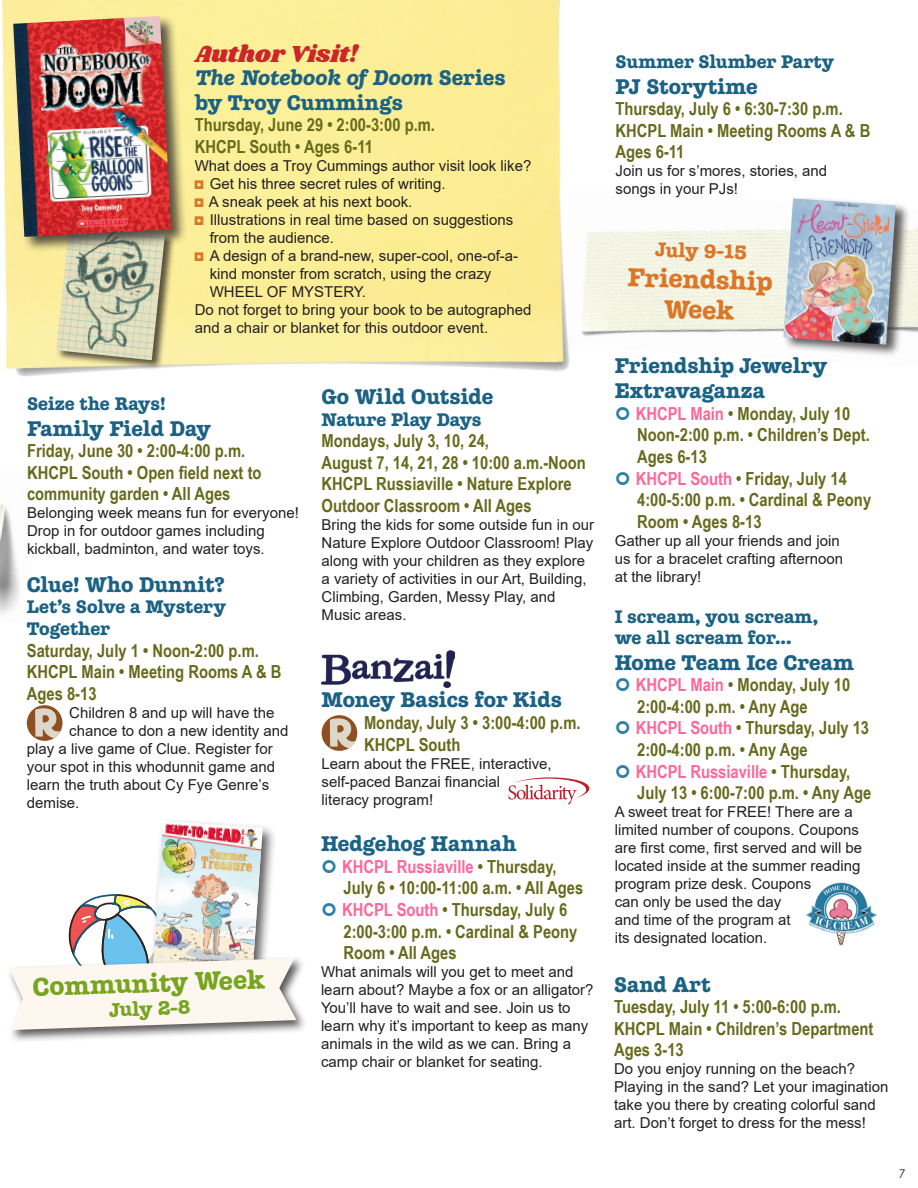
<style>
.page{position:relative;width:918px;height:1188px;background:#fff}
.page>*{position:absolute;margin:0;border:0;box-sizing:border-box;transform-origin:0 0}
.t1{font:25.5px/30.6px "Margot";color:#db7727;text-align:center}
.t2{font:25.5px "Margot";color:#77a51e}
.t3{font:24px "Shrikhand";color:#ce2528}
.t4{font:21px/25.2px "Margot";letter-spacing:-.005em;color:#1b6284}
.t5{font:italic 21px "Margot";letter-spacing:-.005em;color:#1b6284}
.t6{font:19.5px "Margot";color:#db7727}
.t7{font:19.5px "Margot";color:#77a51e}
.t8{font:700 18px/21.6px "Arial Narrow";color:#666a1c}
.t9{font:18px/21.6px "Margot";letter-spacing:-.005em;color:#1b6284}
.t10{font:15px/18px "Arial";color:#231f20}
.t11{font:12px "Century Gothic";color:#231f20}
.s1{font-style:normal}
.s2{font-family:"Arial Narrow";font-weight:700;font-size:18px;color:#db7727}
.s3{color:#f69}
</style>
<div class="page">
<img style="left:2px;top:0;width:559px;height:376px">
<img style="left:560px;top:189px;width:358px;height:178px">
<div style="left:55px;top:223px;width:121px;height:148px;background:#231f20;opacity:.75"></div>
<img style="left:56px;top:253px;width:109px;height:107px">
<div style="left:12px;top:15px;width:175px;height:238px;background:#231f20;opacity:.75"></div>
<img style="left:13px;top:16px;width:158px;height:221px">
<img style="left:322px;top:651px;width:133px;height:37px">
<svg style="left:508px;top:777px;width:81px;height:28px"></svg>
<img style="left:0;top:505px;width:20px;height:109px">
<svg style="left:27px;top:705px;width:36px;height:36px"></svg>
<img style="left:806px;top:882px;width:71px;height:64px">
<div style="left:782px;top:195px;width:128px;height:162px;background:#231f20;opacity:.75"></div>
<img style="left:783px;top:198px;width:113px;height:147px">
<div style="left:7px;top:955px;width:301px;height:88px;background:#231f20;opacity:.75"></div>
<svg style="left:9px;top:821px;width:288px;height:209px"></svg>
<svg style="left:322px;top:715px;width:35px;height:36px"></svg>
<p class="t3" style="left:195px;top:37px;width:165px">Author Visit!</p>
<p class="t5" style="left:195px;top:65px;width:313px">The Notebook of Doom <span class="s1">Series</span></p>
<p class="t4" style="left:195px;top:90px;width:210px">by Troy Cummings</p>
<p class="t8" style="left:195px;top:113px;width:242px">Thursday, June 29 • 2:00-3:00 p.m.<br>KHCPL South • Ages 6-11</p>
<p class="t10" style="left:195px;top:157px;width:338px">What does a Troy Cummings author visit look like?</p>
<p class="t10" style="left:195px;top:175px;width:252px"><span class="s2">◘</span> Get his three secret rules of writing.</p>
<p class="t10" style="left:195px;top:193px;width:219px"><span class="s2">◘</span> A sneak peek at his next book.</p>
<p class="t10" style="left:195px;top:211px;width:320px"><span class="s2">◘</span> Illustrations in real time based on suggestions</p>
<p class="t10" style="left:210px;top:229px;width:126px">from the audience.</p>
<p class="t10" style="left:195px;top:247px;width:325px"><span class="s2">◘</span> A design of a brand-new, super-cool, one-of-a-</p>
<p class="t10" style="left:210px;top:265px;width:283px">kind monster from scratch, using the crazy</p>
<p class="t10" style="left:210px;top:283px;width:158px">WHEEL OF MYSTERY.</p>
<p class="t10" style="left:195px;top:301px;width:338px">Do not forget to bring your book to be autographed</p>
<p class="t10" style="left:195px;top:319px;width:295px">and a chair or blanket for this outdoor event.</p>
<p class="t9" style="left:27px;top:393px;width:140px">Seize the Rays!</p>
<p class="t4" style="left:27px;top:416px;width:186px">Family Field Day</p>
<p class="t8" style="left:27px;top:439px;width:236px">Friday, June 30 • 2:00-4:00 p.m.<br>KHCPL South • Open field next to community garden • All Ages</p>
<p class="t10" style="left:27px;top:504px;width:273px">Belonging week means fun for everyone!<br>Drop in for outdoor games including kickball, badminton, and water toys.</p>
<p class="t4" style="left:27px;top:572px;width:199px">Clue! Who Dunnit?</p>
<p class="t9" style="left:27px;top:596px;width:201px">Let’s Solve a Mystery<br>Together</p>
<p class="t8" style="left:27px;top:639px;width:256px">Saturday, July 1 • Noon-2:00 p.m.<br>KHCPL Main • Meeting Rooms A &amp; B<br>Ages 8-13</p>
<p class="t10" style="left:69px;top:704px;width:207px">Children 8 and up will have the</p>
<p class="t10" style="left:69px;top:722px;width:221px">chance to don a new identity and</p>
<p class="t10" style="left:27px;top:740px;width:247px">play a live game of Clue. Register for</p>
<p class="t10" style="left:27px;top:758px;width:250px">your spot in this whodunnit game and</p>
<p class="t10" style="left:27px;top:776px;width:244px">learn the truth about Cy Fye Genre’s</p>
<p class="t10" style="left:27px;top:794px;width:54px">demise.</p>
<p class="t2" style="left:32px;top:972px;width:234px;rotate:-2deg">Community Week</p>
<p class="t7" style="left:109px;top:999px;width:83px;rotate:-2deg">July 2-8</p>
<p class="t4" style="left:322px;top:384px;width:173px">Go Wild Outside</p>
<p class="t9" style="left:322px;top:409px;width:161px">Nature Play Days</p>
<p class="t8" style="left:322px;top:429px;width:266px">Mondays, July 3, 10, 24,<br>August 7, 14, 21, 28 • 10:00 a.m.-Noon<br>KHCPL Russiaville • Nature Explore<br>Outdoor Classroom • All Ages</p>
<p class="t10" style="left:322px;top:516px;width:274px">Bring the kids for some outside fun in our Nature Explore Outdoor Classroom! Play along with your children as they explore a variety of activities in our Art, Building, Climbing, Garden, Messy Play, and Music areas.</p>
<p class="t4" style="left:322px;top:688px;width:242px">Money Basics for Kids</p>
<p class="t8" style="left:364px;top:711px;width:218px">Monday, July 3 • 3:00-4:00 p.m.</p>
<p class="t8" style="left:364px;top:733px;width:98px">KHCPL South</p>
<p class="t10" style="left:322px;top:754px;width:232px">Learn about the FREE, interactive, self-paced Banzai financial<br>literacy program!</p>
<p class="t4" style="left:321px;top:831px;width:197px">Hedgehog Hannah</p>
<p class="t8" style="left:342px;top:855px;width:243px"><span class="s3">KHCPL Russiaville</span> • Thursday,<br>July 6 • 10:00-11:00 a.m. • All Ages</p>
<p class="t8" style="left:342px;top:898px;width:237px"><span class="s3">KHCPL South</span> • Thursday, July 6<br>2:00-3:00 p.m. • Cardinal &amp; Peony<br>Room • All Ages</p>
<p class="t10" style="left:321px;top:963px;width:274px">What animals will you get to meet and learn about? Maybe a fox or an alligator?<br>You’ll have to wait and see. Join us to learn why it’s important to keep as many animals in the wild as we can. Bring a camp chair or blanket for seating.</p>
<p class="t9" style="left:616px;top:51px;width:220px">Summer Slumber Party</p>
<p class="t4" style="left:616px;top:74px;width:144px">PJ Storytime</p>
<p class="t8" style="left:616px;top:97px;width:256px">Thursday, July 6 • 6:30-7:30 p.m.<br>KHCPL Main • Meeting Rooms A &amp; B<br>Ages 6-11</p>
<p class="t10" style="left:616px;top:162px;width:213px">Join us for s’mores, stories, and songs in your PJs!</p>
<p class="t6" style="left:656px;top:238px;width:93px;rotate:2deg">July 9-15</p>
<p class="t1" style="left:628px;top:262px;width:147px;rotate:2deg">Friendship<br>Week</p>
<p class="t4" style="left:615px;top:353px;width:214px">Friendship Jewelry<br>Extravaganza</p>
<p class="t8" style="left:636px;top:402px;width:236px"><span class="s3">KHCPL Main</span> • Monday, July 10<br>Noon-2:00 p.m. • Children’s Dept.<br>Ages 6-13</p>
<p class="t8" style="left:636px;top:466px;width:237px"><span class="s3">KHCPL South</span> • Friday, July 14<br>4:00-5:00 p.m. • Cardinal &amp; Peony<br>Room • Ages 8-13</p>
<p class="t10" style="left:615px;top:531px;width:230px">Gather up all your friends and join us for a bracelet crafting afternoon at the library!</p>
<p class="t9" style="left:615px;top:606px;width:205px">I scream, you scream, we all scream for...</p>
<p class="t4" style="left:615px;top:650px;width:241px">Home Team Ice Cream</p>
<p class="t8" style="left:636px;top:673px;width:216px"><span class="s3">KHCPL Main</span> • Monday, July 10<br>2:00-4:00 p.m. • Any Age</p>
<p class="t8" style="left:636px;top:716px;width:235px"><span class="s3">KHCPL South</span> • Thursday, July 13<br>2:00-4:00 p.m. • Any Age</p>
<p class="t8" style="left:636px;top:760px;width:237px"><span class="s3">KHCPL Russiaville</span> • Thursday,<br>July 13 • 6:00-7:00 p.m. • Any Age</p>
<p class="t10" style="left:615px;top:803px;width:249px">A sweet treat for FREE! There are a limited number of coupons. Coupons are first come, first served and will be located inside at the summer reading program prize desk. Coupons<br>can only be used the day<br>and time of the program at<br>its designated location.</p>
<p class="t4" style="left:614px;top:972px;width:98px">Sand Art</p>
<p class="t8" style="left:614px;top:995px;width:261px">Tuesday, July 11 • 5:00-6:00 p.m.<br>KHCPL Main • Children’s Department<br>Ages 3-13</p>
<p class="t10" style="left:614px;top:1060px;width:276px">Do you enjoy running on the beach?<br>Playing in the sand? Let your imagination take you there by creating colorful sand art. Don’t forget to dress for the mess!</p>
<p class="t11" style="left:899px;top:1165px;width:8px">7</p>
</div>
